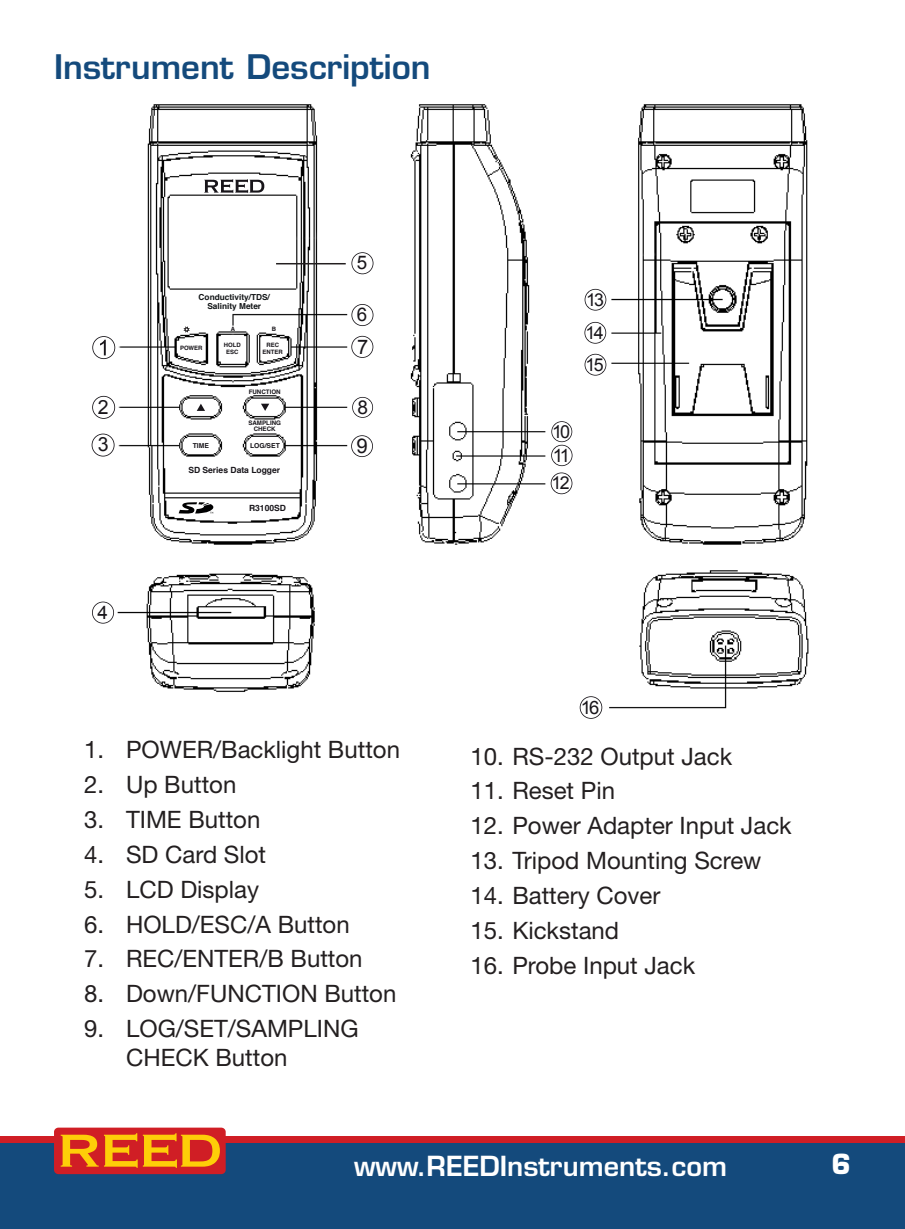
<style>
.page{position:relative;width:905px;height:1229px;background:#fff}
.page>*{position:absolute;margin:0;border:0;box-sizing:border-box;transform-origin:0 0}
.t1{font:600 33px "Eurostile LT Std";color:#144a7c}
.t2{font:600 27px "Eurostile LT Std";color:#fff}
.t3{font:700 27px "Eurostile LT Std";color:#fff}
.t4{font:24px/28.8px "Helvetica Neue LT Std";color:#231f20}
.t5{font:20.4px "Arial";color:#18151a}
.t6{font:20.1px "Arial";color:#18151a}
.t7{font:19.5px/37.8px "Arial";color:#18151a}
.t8{font:18.9px "Arial";color:#18151a}
.t9{font:18.3px "Arial";color:#18151a}
.t10{font:18px "Arial";color:#18151a}
.t11{font:17.7px/32.7px "Arial";letter-spacing:-.1em;color:#18151a;text-align:justify}
.t12{font:700 8.4px/9px "Helvetica";color:#111416;text-align:center}
.t13{font:700 8.4px "Helvetica";color:#18151a}
.t14{font:700 6.9px "Helvetica";color:#18151a}
.t15{font:700 6.3px/6px "Helvetica";color:#18151a;text-align:center}
.t16{font:700 6px/7.2px "Helvetica";color:#18151a;text-align:center}
</style>
<div class="page">
<div style="left:0;top:1137px;width:904px;height:91px;background:#144a7c"></div>
<div style="left:0;top:1136px;width:904px;height:6px;background:#d01e25"></div>
<div style="left:54px;top:1127px;width:172px;height:47px;background:#d01e25;border-radius:4px"></div>
<svg style="left:61px;top:1133px;width:159px;height:34px"></svg>
<img style="left:91px;top:104px;width:718px;height:606px">
<svg style="left:261px;top:404px;width:8px;height:7px"></svg>
<svg style="left:197px;top:404px;width:8px;height:7px"></svg>
<svg style="left:183px;top:326px;width:7px;height:7px"></svg>
<svg style="left:204px;top:179px;width:60px;height:14px"></svg>
<svg style="left:179px;top:502px;width:34px;height:12px"></svg>
<svg style="left:92px;top:336px;width:23px;height:23px"></svg>
<svg style="left:92px;top:396px;width:23px;height:23px"></svg>
<svg style="left:92px;top:433px;width:22px;height:23px"></svg>
<svg style="left:92px;top:601px;width:22px;height:22px"></svg>
<svg style="left:351px;top:252px;width:22px;height:22px"></svg>
<svg style="left:351px;top:304px;width:22px;height:22px"></svg>
<svg style="left:351px;top:336px;width:22px;height:22px"></svg>
<svg style="left:352px;top:397px;width:21px;height:21px"></svg>
<svg style="left:351px;top:435px;width:22px;height:22px"></svg>
<svg style="left:551px;top:421px;width:21px;height:45px"></svg>
<svg style="left:550px;top:472px;width:22px;height:22px"></svg>
<svg style="left:584px;top:289px;width:22px;height:21px"></svg>
<svg style="left:584px;top:322px;width:22px;height:22px"></svg>
<svg style="left:584px;top:354px;width:22px;height:21px"></svg>
<svg style="left:579px;top:696px;width:23px;height:23px"></svg>
<hr style="left:276px;top:263px;width:70px;height:1px;background:#231f20">
<h1 class="t1" style="left:54px;top:46px;width:378px">Instrument Description</h1>
<p class="t7" style="left:98px;top:388px;width:12px">2<br>3</p>
<p class="t8" style="left:97px;top:599px;width:12px">4</p>
<p class="t12" style="left:199px;top:292px;width:73px">Conductivity/TDS/<br>Salinity Meter</p>
<p class="t16" style="left:231px;top:325px;width:6px">A</p>
<p class="t16" style="left:272px;top:326px;width:6px">B</p>
<p class="t16" style="left:180px;top:345px;width:24px">POWER</p>
<p class="t16" style="left:224px;top:341px;width:18px">HOLD<br>ESC</p>
<p class="t16" style="left:262px;top:341px;width:22px">REC<br>ENTER</p>
<p class="t15" style="left:249px;top:388px;width:34px">FUNCTION</p>
<p class="t14" style="left:193px;top:440px;width:18px">TIME</p>
<p class="t15" style="left:248px;top:420px;width:34px">SAMPLING<br>CHECK</p>
<p class="t14" style="left:250px;top:440px;width:31px">LOG/SET</p>
<p class="t13" style="left:188px;top:463px;width:93px">SD Series Data Logger</p>
<p class="t13" style="left:249px;top:501px;width:38px">R3100SD</p>
<p class="t8" style="left:357px;top:250px;width:12px">5</p>
<p class="t8" style="left:357px;top:302px;width:12px">6</p>
<p class="t6" style="left:357px;top:334px;width:13px">7</p>
<p class="t8" style="left:357px;top:395px;width:12px">8</p>
<p class="t5" style="left:356px;top:432px;width:13px">9</p>
<p class="t4" style="left:84px;top:735px;width:317px">1. POWER/Backlight Button</p>
<p class="t4" style="left:84px;top:770px;width:154px">2. Up Button</p>
<p class="t4" style="left:84px;top:805px;width:178px">3. TIME Button</p>
<p class="t4" style="left:84px;top:839px;width:184px">4. SD Card Slot</p>
<p class="t4" style="left:84px;top:874px;width:176px">5. LCD Display</p>
<p class="t4" style="left:84px;top:909px;width:267px">6. HOLD/ESC/A Button</p>
<p class="t4" style="left:84px;top:944px;width:280px">7. REC/ENTER/B Button</p>
<p class="t4" style="left:84px;top:979px;width:314px">8. Down/FUNCTION Button</p>
<p class="t4" style="left:126px;top:1013px;width:234px;text-indent:-42px">9. LOG/SET/SAMPLING<br>CHECK Button</p>
<p class="t11" style="left:585px;top:283px;width:20px">13<br>14<br>15</p>
<p class="t10" style="left:552px;top:420px;width:20px">10</p>
<p class="t9" style="left:553px;top:443px;width:19px">11</p>
<p class="t11" style="left:551px;top:466px;width:19px">12</p>
<p class="t9" style="left:580px;top:695px;width:20px">16</p>
<p class="t4" style="left:470px;top:741px;width:263px">10. RS-232 Output Jack</p>
<p class="t4" style="left:470px;top:776px;width:146px">11. Reset Pin</p>
<p class="t4" style="left:470px;top:811px;width:323px">12. Power Adapter Input Jack</p>
<p class="t4" style="left:470px;top:845px;width:292px">13. Tripod Mounting Screw</p>
<p class="t4" style="left:470px;top:880px;width:191px">14. Battery Cover</p>
<p class="t4" style="left:470px;top:915px;width:150px">15. Kickstand</p>
<p class="t4" style="left:470px;top:950px;width:226px">16. Probe Input Jack</p>
<p class="t2" style="left:354px;top:1148px;width:374px">www.REEDInstruments.com</p>
<p class="t3" style="left:831px;top:1147px;width:21px">6</p>
</div>
